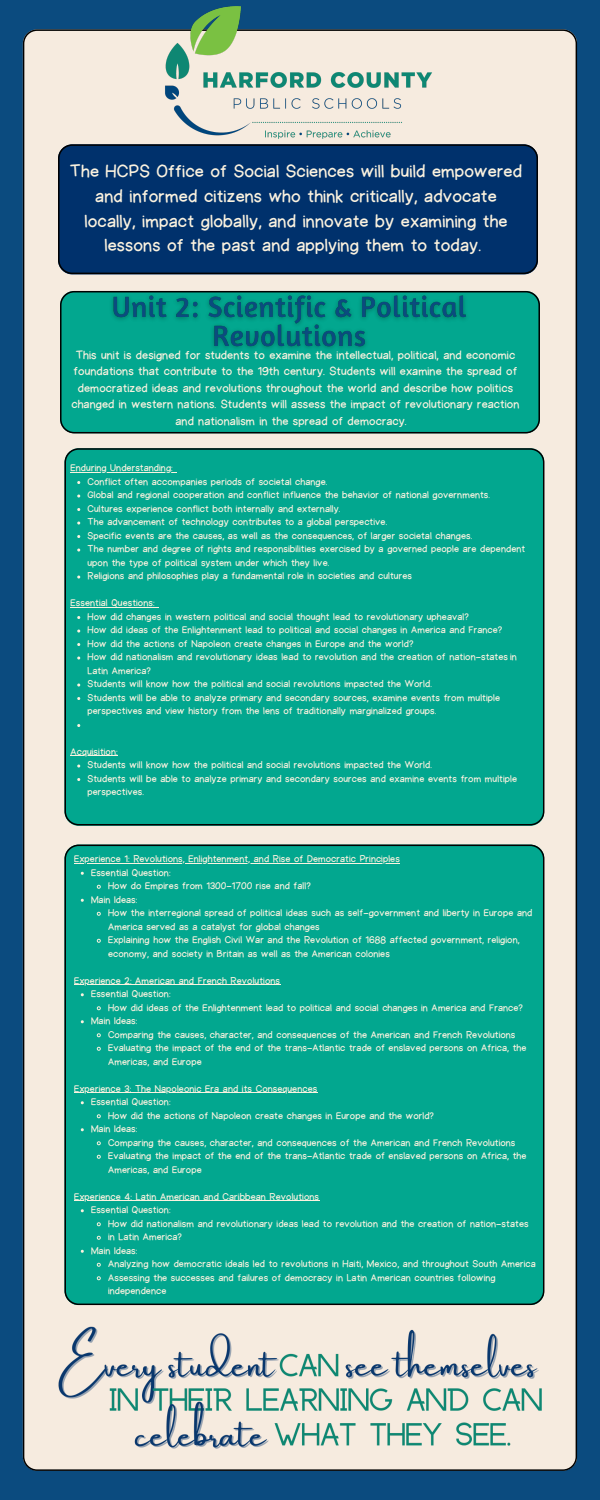
<style>
.page{position:relative;width:600px;height:1500px;background:#0b4b7f}
.page>*{position:absolute;margin:0;border:0;box-sizing:border-box;transform-origin:0 0}
.t1{font:18px/24.8px "Halley";letter-spacing:.01em;color:#fbf2df;text-align:center}
.t2{font:12px "Halley";letter-spacing:.01em;color:#fbf2df}
.t3{font:10px/13.5px "Halley";letter-spacing:.01em;color:#fbf2df}
</style>
<div class="page">
<div style="left:23px;top:29px;width:554px;height:1442px;background:#f6ebdf"></div>
<div style="left:58px;top:144px;width:480px;height:130px;background:#00316c"></div>
<div style="left:60px;top:291px;width:480px;height:142px;background:#02a78f"></div>
<img style="left:105px;top:289px;width:369px;height:67px">
<div style="left:64px;top:448px;width:480px;height:377px;background:#02a78f"></div>
<hr style="left:71px;top:472px;width:102px;height:1px;background:#fbf2df">
<hr style="left:71px;top:607px;width:84px;height:1px;background:#fbf2df">
<hr style="left:71px;top:756px;width:47px;height:1px;background:#fbf2df">
<div style="left:64px;top:845px;width:480px;height:460px;background:#02a78f"></div>
<svg style="left:96px;top:884px;width:5px;height:5px"></svg>
<svg style="left:96px;top:911px;width:5px;height:5px"></svg>
<svg style="left:96px;top:938px;width:5px;height:5px"></svg>
<svg style="left:96px;top:1006px;width:5px;height:5px"></svg>
<svg style="left:96px;top:1033px;width:5px;height:5px"></svg>
<svg style="left:96px;top:1046px;width:5px;height:5px"></svg>
<svg style="left:96px;top:1114px;width:5px;height:5px"></svg>
<svg style="left:96px;top:1141px;width:5px;height:5px"></svg>
<svg style="left:96px;top:1154px;width:5px;height:5px"></svg>
<svg style="left:96px;top:1222px;width:5px;height:5px"></svg>
<svg style="left:96px;top:1235px;width:5px;height:5px"></svg>
<svg style="left:96px;top:1262px;width:5px;height:5px"></svg>
<svg style="left:96px;top:1276px;width:5px;height:5px"></svg>
<hr style="left:74px;top:863px;width:326px;height:1px;background:#fbf2df">
<hr style="left:74px;top:984px;width:206px;height:1px;background:#fbf2df">
<hr style="left:74px;top:1092px;width:243px;height:1px;background:#fbf2df">
<hr style="left:74px;top:1200px;width:245px;height:1px;background:#fbf2df">
<img style="left:156px;top:6px;width:285px;height:148px">
<img style="left:54px;top:1316px;width:491px;height:153px">
<p class="t1" style="left:70px;top:159px;width:454px">The HCPS Office of Social Sciences will build empowered and informed citizens who think critically, advocate locally, impact globally, and innovate by examining the lessons of the past and applying them to today.</p>
<p class="t2" style="left:76px;top:349px;width:441px">This unit is designed for students to examine the intellectual, political, and economic</p>
<p class="t2" style="left:74px;top:366px;width:445px">foundations that contribute to the 19th century. Students will examine the spread of</p>
<p class="t2" style="left:78px;top:382px;width:437px">democratized ideas and revolutions throughout the world and describe how politics</p>
<p class="t2" style="left:71px;top:399px;width:450px">changed in western nations. Students will assess the impact of revolutionary reaction</p>
<p class="t2" style="left:176px;top:415px;width:233px">and nationalism in the spread of democracy.</p>
<p class="t3" style="left:71px;top:462px;width:104px">Enduring Understanding:</p>
<p class="t3" style="left:88px;top:475px;width:241px">Conflict often accompanies periods of societal change.</p>
<p class="t3" style="left:88px;top:489px;width:404px">Global and regional cooperation and conflict influence the behavior of national governments.</p>
<p class="t3" style="left:88px;top:502px;width:254px">Cultures experience conflict both internally and externally.</p>
<p class="t3" style="left:88px;top:516px;width:301px">The advancement of technology contributes to a global perspective.</p>
<p class="t3" style="left:88px;top:529px;width:386px">Specific events are the causes, as well as the consequences, of larger societal changes.</p>
<p class="t3" style="left:88px;top:543px;width:439px">The number and degree of rights and responsibilities exercised by a governed people are dependent upon the type of political system under which they live.</p>
<p class="t3" style="left:88px;top:570px;width:326px">Religions and philosophies play a fundamental role in societies and cultures</p>
<p class="t3" style="left:88px;top:610px;width:383px">How did changes in western political and social thought lead to revolutionary upheaval?</p>
<p class="t3" style="left:88px;top:624px;width:416px">How did ideas of the Enlightenment lead to political and social changes in America and France?</p>
<p class="t3" style="left:88px;top:637px;width:328px">How did the actions of Napoleon create changes in Europe and the world?</p>
<p class="t3" style="left:88px;top:651px;width:431px">How did nationalism and revolutionary ideas lead to revolution and the creation of nation-states in<br>Latin America?</p>
<p class="t3" style="left:88px;top:678px;width:346px">Students will know how the political and social revolutions impacted the World.</p>
<p class="t3" style="left:88px;top:691px;width:414px">Students will be able to analyze primary and secondary sources, examine events from multiple perspectives and view history from the lens of traditionally marginalized groups.</p>
<p class="t3" style="left:71px;top:597px;width:86px">Essential Questions:</p>
<p class="t3" style="left:71px;top:745px;width:49px">Acquisition:</p>
<p class="t3" style="left:88px;top:759px;width:346px">Students will know how the political and social revolutions impacted the World.</p>
<p class="t3" style="left:88px;top:772px;width:431px">Students will be able to analyze primary and secondary sources and examine events from multiple perspectives.</p>
<p class="t3" style="left:74px;top:852px;width:327px">Experience 1: Revolutions, Enlightenment, and Rise of Democratic Principles</p>
<p class="t3" style="left:91px;top:866px;width:81px">Essential Question:</p>
<p class="t3" style="left:108px;top:879px;width:204px">How do Empires from 1300-1700 rise and fall?</p>
<p class="t3" style="left:91px;top:893px;width:48px">Main Ideas:</p>
<p class="t3" style="left:108px;top:906px;width:426px">How the interregional spread of political ideas such as self-government and liberty in Europe and<br>America served as a catalyst for global changes</p>
<p class="t3" style="left:108px;top:933px;width:413px">Explaining how the English Civil War and the Revolution of 1688 affected government, religion, economy, and society in Britain as well as the American colonies</p>
<p class="t3" style="left:91px;top:987px;width:81px">Essential Question:</p>
<p class="t3" style="left:108px;top:1001px;width:416px">How did ideas of the Enlightenment lead to political and social changes in America and France?</p>
<p class="t3" style="left:91px;top:1014px;width:48px">Main Ideas:</p>
<p class="t3" style="left:108px;top:1028px;width:409px">Comparing the causes, character, and consequences of the American and French Revolutions</p>
<p class="t3" style="left:108px;top:1041px;width:420px">Evaluating the impact of the end of the trans-Atlantic trade of enslaved persons on Africa, the<br>Americas, and Europe</p>
<p class="t3" style="left:91px;top:1095px;width:81px">Essential Question:</p>
<p class="t3" style="left:108px;top:1109px;width:328px">How did the actions of Napoleon create changes in Europe and the world?</p>
<p class="t3" style="left:91px;top:1122px;width:48px">Main Ideas:</p>
<p class="t3" style="left:108px;top:1136px;width:409px">Comparing the causes, character, and consequences of the American and French Revolutions</p>
<p class="t3" style="left:108px;top:1149px;width:420px">Evaluating the impact of the end of the trans-Atlantic trade of enslaved persons on Africa, the<br>Americas, and Europe</p>
<p class="t3" style="left:91px;top:1203px;width:81px">Essential Question:</p>
<p class="t3" style="left:108px;top:1217px;width:422px">How did nationalism and revolutionary ideas lead to revolution and the creation of nation-states</p>
<p class="t3" style="left:108px;top:1230px;width:75px">in Latin America?</p>
<p class="t3" style="left:91px;top:1244px;width:48px">Main Ideas:</p>
<p class="t3" style="left:108px;top:1257px;width:429px">Analyzing how democratic ideals led to revolutions in Haiti, Mexico, and throughout South America</p>
<p class="t3" style="left:108px;top:1271px;width:389px">Assessing the successes and failures of democracy in Latin American countries following independence</p>
<p class="t3" style="left:74px;top:974px;width:208px">Experience 2: American and French Revolutions</p>
<p class="t3" style="left:74px;top:1082px;width:245px">Experience 3: The Napoleonic Era and its Consequences</p>
<p class="t3" style="left:74px;top:1190px;width:247px">Experience 4: Latin American and Caribbean Revolutions</p>
</div>
